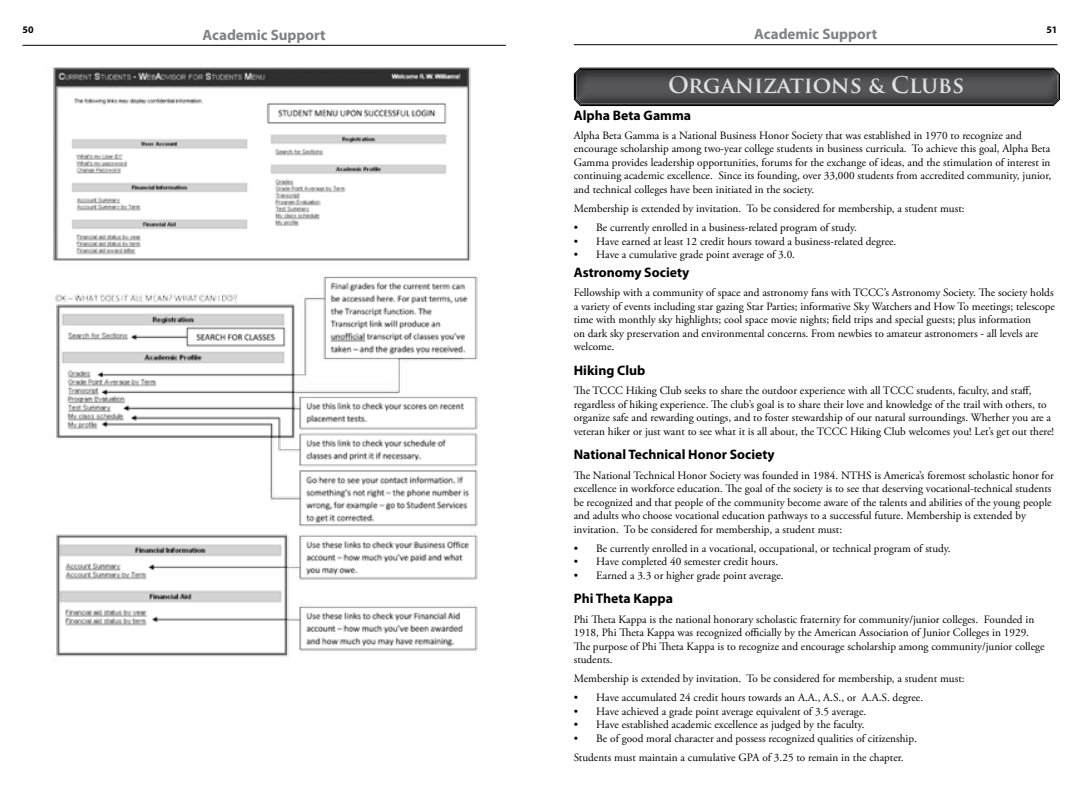
<style>
.page{position:relative;width:1080px;height:810px;background:#fff}
.page>*{position:absolute;margin:0;border:0;box-sizing:border-box;transform-origin:0 0}
.t1{font:700 22.5px "Trajan Pro";letter-spacing:-.005em;color:#e2e3e4}
.t2{font:700 15px "Myriad Pro";color:#808285}
.t3{font:700 13.75px "Myriad Pro";color:#000}
.t4{font:11.25px/13.5px "Adobe Garamond Pro";color:#000}
.t5{font:700 10px "Myriad Pro";color:#000}
</style>
<div class="page">
<hr style="left:22px;top:45px;width:484px;height:1px;background:#000">
<hr style="left:574px;top:44px;width:484px;height:1px;background:#000">
<img style="left:53px;top:68px;width:418px;height:193px">
<img style="left:54px;top:276px;width:424px;height:382px">
<div style="left:562px;top:66px;width:509px;height:42px;background:#000;opacity:.5"></div>
<p class="t5" style="left:22px;top:23px;width:13px">50</p>
<h2 class="t2" style="left:754px;top:24px;width:125px">Academic Support</h2>
<p class="t5" style="left:1046px;top:23px;width:13px">51</p>
<h2 class="t2" style="left:203px;top:25px;width:125px">Academic Support</h2>
<h1 class="t1" style="left:668px;top:70px;width:298px">ORGANIZATIONS &amp; CLUBS</h1>
<p class="t3" style="left:574px;top:106px;width:119px">Alpha Beta Gamma</p>
<p class="t4" style="left:574px;top:129px;width:479px">Alpha Beta Gamma is a National Business Honor Society that was established in 1970 to recognize and encourage scholarship among two-year college students in business curricula. To achieve this goal, Alpha Beta Gamma provides leadership opportunities, forums for the exchange of ideas, and the stimulation of interest in continuing academic excellence. Since its founding, over 33,000 students from accredited community, junior, and technical colleges have been initiated in the society.</p>
<p class="t4" style="left:574px;top:202px;width:392px">Membership is extended by invitation. To be considered for membership, a student must:</p>
<p class="t4" style="left:574px;top:221px;width:285px">• Be currently enrolled in a business-related program of study.</p>
<p class="t4" style="left:574px;top:235px;width:324px">• Have earned at least 12 credit hours toward a business-related degree.</p>
<p class="t4" style="left:574px;top:248px;width:223px">• Have a cumulative grade point average of 3.0.</p>
<p class="t3" style="left:574px;top:264px;width:117px">Astronomy Society</p>
<p class="t4" style="left:574px;top:286px;width:483px">Fellowship with a community of space and astronomy fans with TCCC’s Astronomy Society. The society holds a variety of events including star gazing Star Parties; informative Sky Watchers and How To meetings; telescope time with monthly sky highlights; cool space movie nights; field trips and special guests; plus information<br>on dark sky preservation and environmental concerns. From newbies to amateur astronomers - all levels are welcome.</p>
<p class="t3" style="left:574px;top:361px;width:73px">Hiking Club</p>
<p class="t4" style="left:574px;top:384px;width:482px">The TCCC Hiking Club seeks to share the outdoor experience with all TCCC students, faculty, and staff, regardless of hiking experience. The club’s goal is to share their love and knowledge of the trail with others, to organize safe and rewarding outings, and to foster stewardship of our natural surroundings. Whether you are a veteran hiker or just want to see what it is all about, the TCCC Hiking Club welcomes you! Let’s get out there!</p>
<p class="t3" style="left:574px;top:446px;width:202px">National Technical Honor Society</p>
<p class="t4" style="left:574px;top:469px;width:482px">The National Technical Honor Society was founded in 1984. NTHS is America’s foremost scholastic honor for excellence in workforce education. The goal of the society is to see that deserving vocational-technical students be recognized and that people of the community become aware of the talents and abilities of the young people and adults who choose vocational education pathways to a successful future. Membership is extended by invitation. To be considered for membership, a student must:</p>
<p class="t4" style="left:574px;top:542px;width:378px">• Be currently enrolled in a vocational, occupational, or technical program of study.</p>
<p class="t4" style="left:574px;top:555px;width:206px">• Have completed 40 semester credit hours.</p>
<p class="t4" style="left:574px;top:569px;width:211px">• Earned a 3.3 or higher grade point average.</p>
<p class="t3" style="left:574px;top:590px;width:101px">Phi Theta Kappa</p>
<p class="t4" style="left:574px;top:613px;width:472px">Phi Theta Kappa is the national honorary scholastic fraternity for community/junior colleges. Founded in 1918, Phi Theta Kappa was recognized officially by the American Association of Junior Colleges in 1929.<br>The purpose of Phi Theta Kappa is to recognize and encourage scholarship among community/junior college students.</p>
<p class="t4" style="left:574px;top:672px;width:392px">Membership is extended by invitation. To be considered for membership, a student must:</p>
<p class="t4" style="left:574px;top:691px;width:351px">• Have accumulated 24 credit hours towards an A.A., A.S., or A.A.S. degree.</p>
<p class="t4" style="left:574px;top:705px;width:294px">• Have achieved a grade point average equivalent of 3.5 average.</p>
<p class="t4" style="left:574px;top:718px;width:292px">• Have established academic excellence as judged by the faculty.</p>
<p class="t4" style="left:574px;top:729px;width:345px;line-height:19.1px">• Be of good moral character and possess recognized qualities of citizenship.<br>Students must maintain a cumulative GPA of 3.25 to remain in the chapter.</p>
</div>
